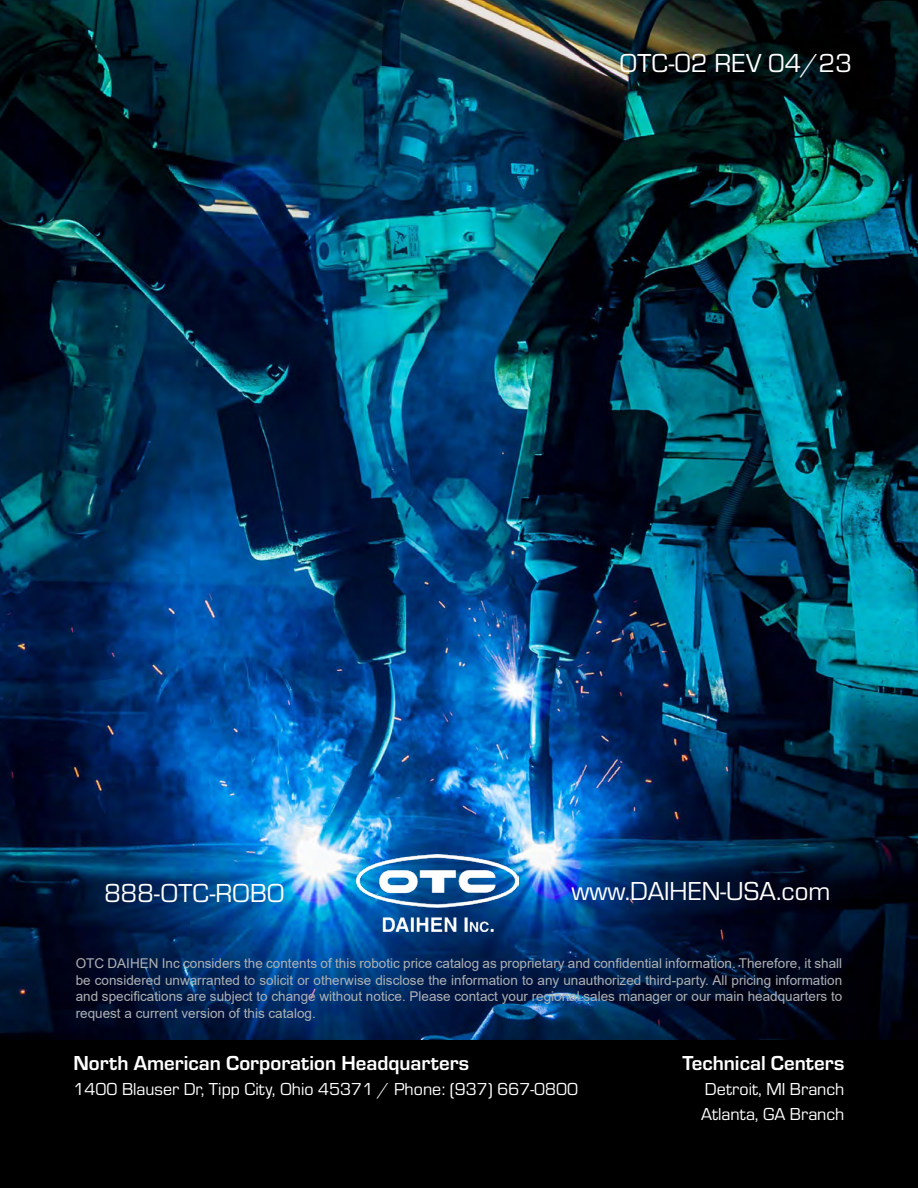
<style>
.page{position:relative;width:918px;height:1188px;background:#fff}
.page>*{position:absolute;margin:0;border:0;box-sizing:border-box;transform-origin:0 0}
.t1{font:27px "Eurostile";color:#fff}
.t2{font:700 21px "Eurostile";color:#fff}
.t3{font:18px/24.9px "Eurostile";color:#fff}
.t4{font:13.5px/16.5px "Arial";color:#aeb1b4;text-align:justify}
</style>
<div class="page">
<div style="left:0;top:962px;width:918px;height:226px;background:#000"></div>
<img style="left:0;top:0;width:918px;height:1040px">
<img style="left:357px;top:854px;width:161px;height:78px">
<h1 class="t1" style="left:620px;top:45px;width:234px">OTC-02 REV 04/23</h1>
<h1 class="t1" style="left:104px;top:875px;width:182px">888-OTC-ROBO</h1>
<h1 class="t1" style="left:571px;top:873px;width:260px">www.DAIHEN-USA.com</h1>
<p class="t4" style="left:76px;top:955px;width:768px">OTC DAIHEN Inc considers the contents of this robotic price catalog as proprietary and confidential information. Therefore, it shall be considered unwarranted to solicit or otherwise disclose the information to any unauthorized third-party. All pricing information and specifications are subject to change without notice. Please contact your regional sales manager or our main headquarters to request a current version of this catalog.</p>
<h2 class="t2" style="left:74px;top:1048px;width:397px">North American Corporation Headquarters</h2>
<h3 class="t3" style="left:74px;top:1075px;width:506px">1400 Blauser Dr, Tipp City, Ohio 45371 / Phone: (937) 667-0800</h3>
<h2 class="t2" style="left:682px;top:1048px;width:164px">Technical Centers</h2>
<h3 class="t3" style="left:701px;top:1075px;width:145px">Detroit, MI Branch<br>Atlanta, GA Branch</h3>
</div>
